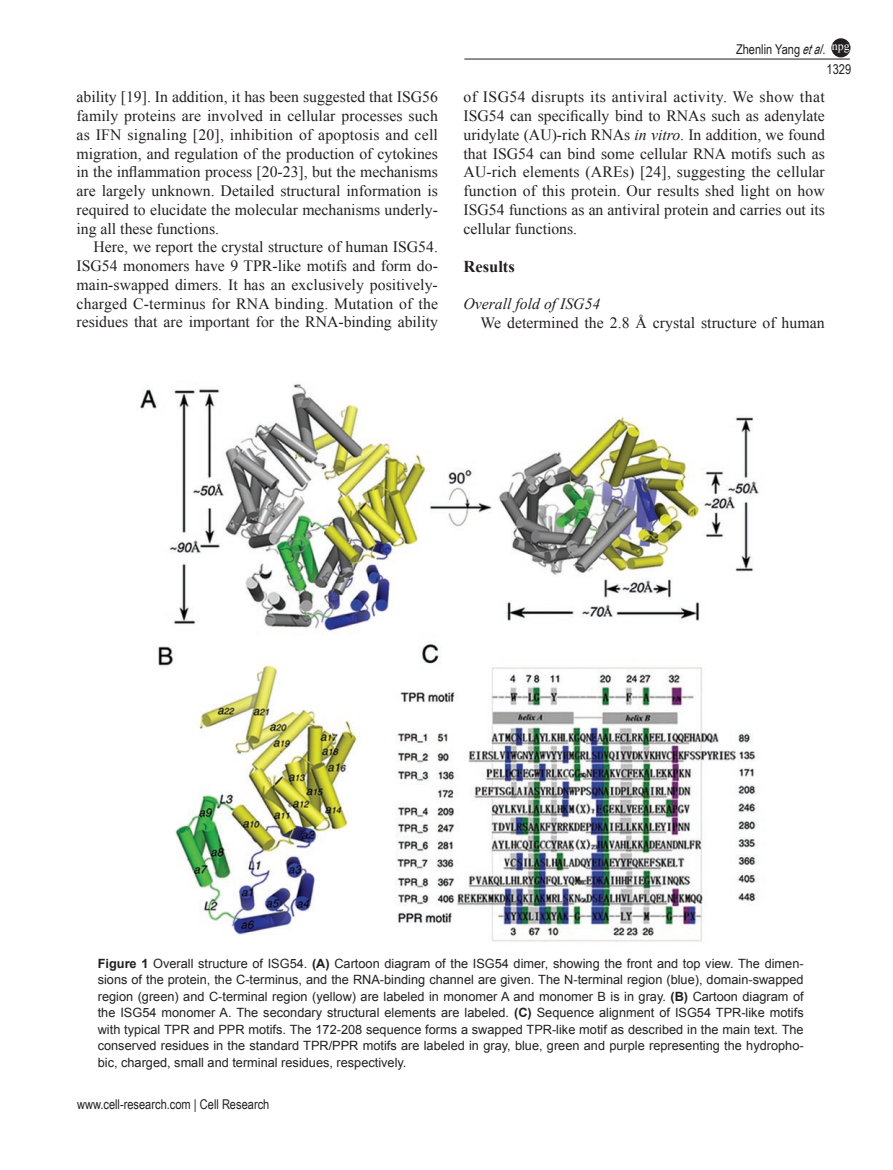
<style>
.page{position:relative;width:893px;height:1170px;background:#fff}
.page>*{position:absolute;margin:0;border:0;box-sizing:border-box;transform-origin:0 0}
.t1{font:700 16.5px "Times New Roman";color:#231f20}
.t2{font:15.75px/18.8px "Times New Roman";color:#231f20;text-align:justify}
.t3{font:italic 15.75px "Times New Roman";color:#231f20}
.t4{font:13.5px "Arial Narrow";color:#231f20}
.t5{font:12.75px/16.5px "Arial";color:#231f20;text-align:justify}
.t6{font:12px "Times New Roman";color:#fff}
.s1{font-family:"Arial";font-style:italic}
.s2{font-style:italic}
.s3{font-weight:700}
</style>
<div class="page">
<hr style="left:464px;top:59px;width:386px;height:1px;background:#231f20">
<div style="left:832px;top:39px;width:18px;height:18px;background:#231f20;border-radius:50%"></div>
<div style="left:831px;top:38px;width:19px;height:19px;border:2px solid #231f20;border-radius:50%"></div>
<img style="left:140px;top:383px;width:619px;height:559px">
<p class="t6" style="left:832px;top:38px;width:19px">npg</p>
<p class="t4" style="left:736px;top:40px;width:91px">Zhenlin Yang <span class="s1">etal</span>.</p>
<p class="t2" style="left:77px;top:88px;width:363px">ability [19]. In addition, it has been suggested that ISG56 family proteins are involved in cellular processes such as IFN signaling [20], inhibition of apoptosis and cell migration, and regulation of the production of cytokines in the inflammation process [20-23], but the mechanisms are largely unknown. Detailed structural information is required to elucidate the molecular mechanisms underly&shy;ing all these functions.</p>
<p class="t2" style="left:77px;top:237px;width:363px;text-indent:17px">Here, we report the crystal structure of human ISG54.<br>ISG54 monomers have 9 TPR-like motifs and form do&shy;main-swapped dimers. It has an exclusively positively&shy;charged C-terminus for RNA binding. Mutation of the residues that are important for the RNA-binding ability</p>
<p class="t4" style="left:826px;top:59px;width:26px">1329</p>
<p class="t2" style="left:463px;top:87px;width:363px">of ISG54 disrupts its antiviral activity. We show that ISG54 can specifically bind to RNAs such as adenylate uridylate (AU)-rich RNAs <span class="s2">in vitro</span>. In addition, we found that ISG54 can bind some cellular RNA motifs such as AU-rich elements (AREs) [24], suggesting the cellular function of this protein. Our results shed light on how ISG54 functions as an antiviral protein and carries out its cellular functions.</p>
<p class="t1" style="left:463px;top:255px;width:53px">Results</p>
<p class="t3" style="left:463px;top:293px;width:138px">Overall fold of ISG54</p>
<p class="t2" style="left:480px;top:312px;width:346px">We determined the 2.8 Å crystal structure of human</p>
<p class="t5" style="left:98px;top:954px;width:707px"><span class="s3">Figure 1</span> Overall structure of ISG54. <span class="s3">(A)</span> Cartoon diagram of the ISG54 dimer, showing the front and top view. The dimen&shy;sions of the protein, the C-terminus, and the RNA-binding channel are given. The N-terminal region (blue), domain-swapped region (green) and C-terminal region (yellow) are labeled in monomer A and monomer B is in gray. <span class="s3">(B)</span> Cartoon diagram of the ISG54 monomer A. The secondary structural elements are labeled. <span class="s3">(C)</span> Sequence alignment of ISG54 TPR-like motifs with typical TPR and PPR motifs. The 172-208 sequence forms a swapped TPR-like motif as described in the main text. The conserved residues in the standard TPR/PPR motifs are labeled in gray, blue, green and purple representing the hydropho&shy;bic, charged, small and terminal residues, respectively.</p>
<p class="t4" style="left:77px;top:1094px;width:194px">www.cell-research.com | Cell Research</p>
</div>
